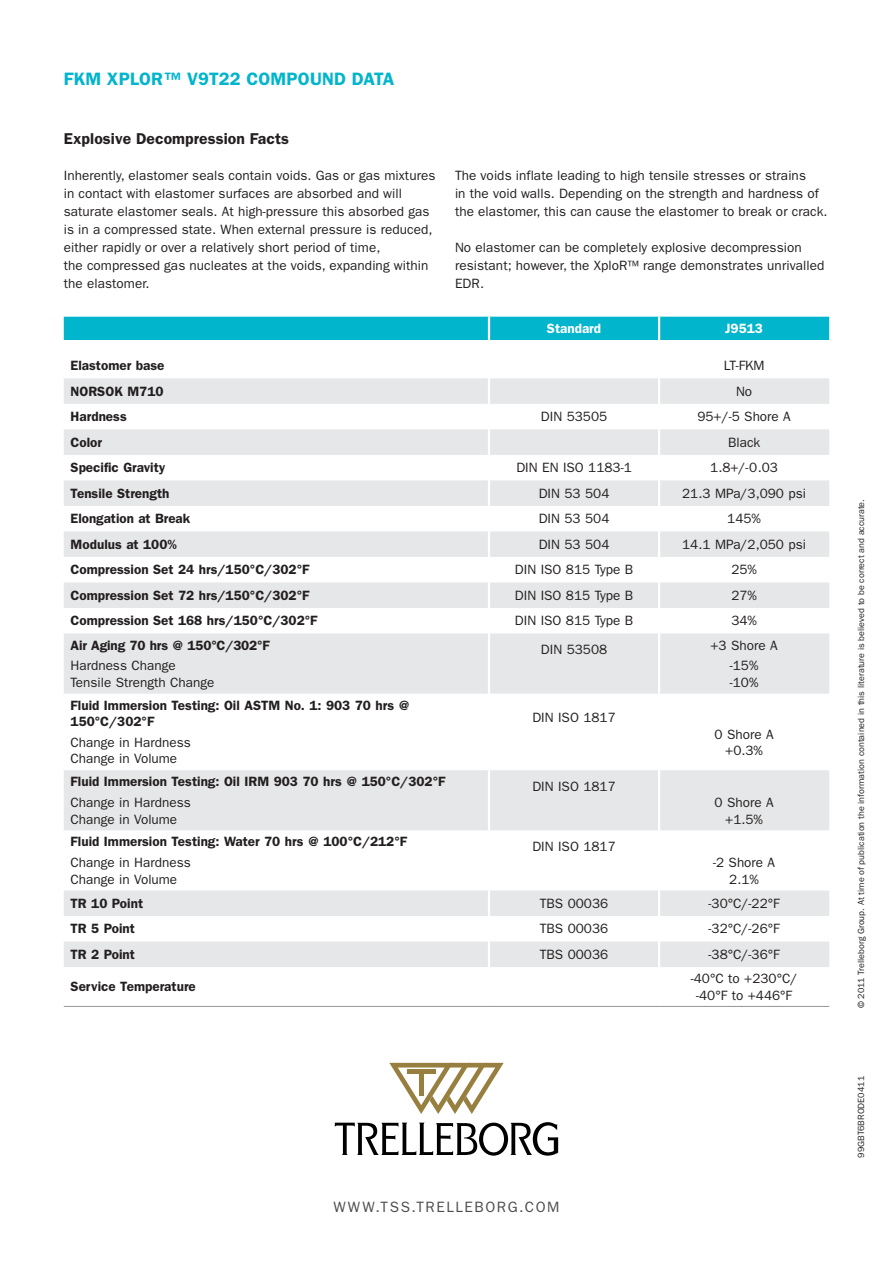
<style>
.page{position:relative;width:893px;height:1263px;background:#fff}
.page>*{position:absolute;margin:0;border:0;box-sizing:border-box;transform-origin:0 0}
.t1{font:600 18px "ITC Franklin Gothic Std";letter-spacing:.01em;color:#00b5cc}
.t2{font:600 15.75px "ITC Franklin Gothic Std";letter-spacing:.005em;color:#231f20}
.t3{font:15px "ITC Franklin Gothic Std";letter-spacing:.105em;color:#231f20}
.Body_Copy{font:13.5px/16.5px "ITC Franklin Gothic Std";letter-spacing:.005em;color:#231f20}
.Body_Copy-2{font:600 13.5px/16.5px "ITC Franklin Gothic Std";color:#231f20}
.t4{font:600 13.5px "ITC Franklin Gothic Std";color:#fff}
.t5{font:9px "ITC Franklin Gothic Std";color:#231f20}
</style>
<div class="page">
<svg style="left:389px;top:1063px;width:115px;height:51px"></svg>
<svg style="left:335px;top:1122px;width:223px;height:33px"></svg>
<div style="left:64px;top:317px;width:765px;height:23px;background:#00b5cc"></div>
<svg style="left:64px;top:378px;width:765px;height:589px;fill:#eeefef"></svg>
<hr style="left:488px;top:317px;width:2px;height:23px;background:#fff">
<hr style="left:658px;top:317px;width:2px;height:23px;background:#fff">
<hr style="left:488px;top:378px;width:2px;height:26px;background:#fff">
<hr style="left:658px;top:378px;width:2px;height:26px;background:#fff">
<hr style="left:488px;top:404px;width:2px;height:25px;background:#fff">
<hr style="left:658px;top:404px;width:2px;height:25px;background:#fff">
<hr style="left:488px;top:429px;width:2px;height:26px;background:#fff">
<hr style="left:658px;top:429px;width:2px;height:26px;background:#fff">
<hr style="left:488px;top:455px;width:2px;height:25px;background:#fff">
<hr style="left:658px;top:455px;width:2px;height:25px;background:#fff">
<hr style="left:488px;top:480px;width:2px;height:26px;background:#fff">
<hr style="left:658px;top:480px;width:2px;height:26px;background:#fff">
<hr style="left:488px;top:506px;width:2px;height:25px;background:#fff">
<hr style="left:658px;top:506px;width:2px;height:25px;background:#fff">
<hr style="left:488px;top:531px;width:2px;height:26px;background:#fff">
<hr style="left:658px;top:531px;width:2px;height:26px;background:#fff">
<hr style="left:488px;top:557px;width:2px;height:25px;background:#fff">
<hr style="left:658px;top:557px;width:2px;height:25px;background:#fff">
<hr style="left:488px;top:582px;width:2px;height:26px;background:#fff">
<hr style="left:658px;top:582px;width:2px;height:26px;background:#fff">
<hr style="left:488px;top:608px;width:2px;height:25px;background:#fff">
<hr style="left:658px;top:608px;width:2px;height:25px;background:#fff">
<hr style="left:488px;top:633px;width:2px;height:61px;background:#fff">
<hr style="left:658px;top:633px;width:2px;height:61px;background:#fff">
<hr style="left:488px;top:694px;width:2px;height:76px;background:#fff">
<hr style="left:658px;top:694px;width:2px;height:76px;background:#fff">
<hr style="left:488px;top:770px;width:2px;height:60px;background:#fff">
<hr style="left:658px;top:770px;width:2px;height:60px;background:#fff">
<hr style="left:488px;top:830px;width:2px;height:60px;background:#fff">
<hr style="left:658px;top:830px;width:2px;height:60px;background:#fff">
<hr style="left:488px;top:890px;width:2px;height:26px;background:#fff">
<hr style="left:658px;top:890px;width:2px;height:26px;background:#fff">
<hr style="left:488px;top:916px;width:2px;height:25px;background:#fff">
<hr style="left:658px;top:916px;width:2px;height:25px;background:#fff">
<hr style="left:488px;top:941px;width:2px;height:26px;background:#fff">
<hr style="left:658px;top:941px;width:2px;height:26px;background:#fff">
<hr style="left:64px;top:1006px;width:425px;height:1px;background:#939598">
<hr style="left:489px;top:1006px;width:170px;height:1px;background:#939598">
<hr style="left:659px;top:1006px;width:170px;height:1px;background:#939598">
<p class="t1" style="left:64px;top:68px;width:332px">FKM XPLOR™ V9T22 COMPOUND DATA</p>
<p class="t2" style="left:64px;top:129px;width:227px">Explosive Decompression Facts</p>
<p class="Body_Copy" style="left:64px;top:167px;width:373px">Inherently, elastomer seals contain voids. Gas or gas mixtures</p>
<p class="Body_Copy" style="left:64px;top:185px;width:340px">in contact with elastomer surfaces are absorbed and will</p>
<p class="Body_Copy" style="left:64px;top:203px;width:367px">saturate elastomer seals. At high-pressure this absorbed gas</p>
<p class="Body_Copy" style="left:64px;top:221px;width:370px;line-height:18px">is in a compressed state. When external pressure is reduced, either rapidly or over a relatively short period of time,<br>the compressed gas nucleates at the voids, expanding within the elastomer.</p>
<p class="Body_Copy" style="left:455px;top:167px;width:374px;line-height:18px">The voids inflate leading to high tensile stresses or strains<br>in the void walls. Depending on the strength and hardness of the elastomer, this can cause the elastomer to break or crack.</p>
<p class="Body_Copy" style="left:455px;top:239px;width:371px;line-height:18px">No elastomer can be completely explosive decompression resistant; however, the XploR™ range demonstrates unrivalled<br>EDR.</p>
<p class="t4" style="left:547px;top:320px;width:56px">Standard</p>
<p class="t4" style="left:725px;top:320px;width:39px">J9513</p>
<p class="Body_Copy-2" style="left:71px;top:357px;width:95px">Elastomer base</p>
<p class="Body_Copy" style="left:724px;top:357px;width:42px">LT-FKM</p>
<p class="Body_Copy-2" style="left:71px;top:383px;width:95px">NORSOK M710</p>
<p class="Body_Copy" style="left:736px;top:383px;width:18px">No</p>
<p class="Body_Copy-2" style="left:71px;top:408px;width:58px">Hardness</p>
<p class="Body_Copy" style="left:541px;top:408px;width:68px">DIN 53505</p>
<p class="Body_Copy" style="left:697px;top:408px;width:95px">95+/-5 Shore A</p>
<p class="Body_Copy-2" style="left:71px;top:434px;width:33px">Color</p>
<p class="Body_Copy" style="left:728px;top:434px;width:34px">Black</p>
<p class="Body_Copy-2" style="left:71px;top:459px;width:96px">Specific Gravity</p>
<p class="Body_Copy" style="left:516px;top:459px;width:117px">DIN EN ISO 1183-1</p>
<p class="Body_Copy" style="left:710px;top:459px;width:69px">1.8+/-0.03</p>
<p class="Body_Copy-2" style="left:71px;top:485px;width:100px">Tensile Strength</p>
<p class="Body_Copy" style="left:539px;top:485px;width:72px">DIN 53 504</p>
<p class="Body_Copy" style="left:682px;top:485px;width:125px">21.3 MPa/3,090 psi</p>
<p class="Body_Copy-2" style="left:71px;top:510px;width:121px">Elongation at Break</p>
<p class="Body_Copy" style="left:539px;top:511px;width:72px">DIN 53 504</p>
<p class="Body_Copy" style="left:727px;top:511px;width:35px">145%</p>
<p class="Body_Copy-2" style="left:71px;top:536px;width:108px">Modulus at 100%</p>
<p class="Body_Copy" style="left:539px;top:536px;width:72px">DIN 53 504</p>
<p class="Body_Copy" style="left:682px;top:536px;width:125px">14.1 MPa/2,050 psi</p>
<p class="Body_Copy-2" style="left:71px;top:561px;width:240px">Compression Set 24 hrs/150°C/302°F</p>
<p class="Body_Copy" style="left:515px;top:562px;width:120px">DIN ISO 815 Type B</p>
<p class="Body_Copy" style="left:731px;top:562px;width:27px">25%</p>
<p class="Body_Copy-2" style="left:71px;top:587px;width:240px">Compression Set 72 hrs/150°C/302°F</p>
<p class="Body_Copy" style="left:515px;top:587px;width:120px">DIN ISO 815 Type B</p>
<p class="Body_Copy" style="left:731px;top:587px;width:27px">27%</p>
<p class="Body_Copy-2" style="left:71px;top:612px;width:248px">Compression Set 168 hrs/150°C/302°F</p>
<p class="Body_Copy" style="left:515px;top:613px;width:120px">DIN ISO 815 Type B</p>
<p class="Body_Copy" style="left:731px;top:613px;width:27px">34%</p>
<p class="Body_Copy-2" style="left:71px;top:637px;width:201px">Air Aging 70 hrs @ 150°C/302°F</p>
<p class="Body_Copy" style="left:71px;top:658px;width:145px">Hardness Change<br>Tensile Strength Change</p>
<p class="Body_Copy" style="left:541px;top:641px;width:68px">DIN 53508</p>
<p class="Body_Copy" style="left:710px;top:637px;width:69px">+3 Shore A</p>
<p class="Body_Copy" style="left:730px;top:658px;width:30px">-15% -10%</p>
<p class="Body_Copy-2" style="left:71px;top:697px;width:340px">Fluid Immersion Testing: Oil ASTM No. 1: 903 70 hrs @<br>150°C/302°F</p>
<p class="Body_Copy" style="left:71px;top:734px;width:122px">Change in Hardness<br>Change in Volume</p>
<p class="Body_Copy-2" style="left:71px;top:773px;width:376px">Fluid Immersion Testing: Oil IRM 903 70 hrs @ 150°C/302°F</p>
<p class="Body_Copy" style="left:71px;top:794px;width:122px">Change in Hardness<br>Change in Volume</p>
<p class="Body_Copy-2" style="left:71px;top:833px;width:338px">Fluid Immersion Testing: Water 70 hrs @ 100°C/212°F</p>
<p class="Body_Copy" style="left:71px;top:854px;width:122px">Change in Hardness<br>Change in Volume</p>
<p class="Body_Copy" style="left:532px;top:710px;width:85px">DIN ISO 1817</p>
<p class="Body_Copy" style="left:532px;top:778px;width:85px">DIN ISO 1817</p>
<p class="Body_Copy" style="left:532px;top:838px;width:85px">DIN ISO 1817</p>
<p class="Body_Copy" style="left:715px;top:726px;width:61px;text-align:center">0 Shore A +0.3%</p>
<p class="Body_Copy" style="left:715px;top:794px;width:61px;text-align:center">0 Shore A +1.5%</p>
<p class="Body_Copy" style="left:713px;top:854px;width:64px;text-align:center">-2 Shore A<br>2.1%</p>
<p class="Body_Copy-2" style="left:71px;top:895px;width:74px">TR 10 Point</p>
<p class="Body_Copy" style="left:540px;top:895px;width:70px">TBS 00036</p>
<p class="Body_Copy" style="left:709px;top:895px;width:73px">-30°C/-22°F</p>
<p class="Body_Copy-2" style="left:71px;top:920px;width:66px">TR 5 Point</p>
<p class="Body_Copy" style="left:540px;top:921px;width:70px">TBS 00036</p>
<p class="Body_Copy" style="left:709px;top:921px;width:73px">-32°C/-26°F</p>
<p class="Body_Copy-2" style="left:71px;top:946px;width:66px">TR 2 Point</p>
<p class="Body_Copy" style="left:540px;top:946px;width:70px">TBS 00036</p>
<p class="Body_Copy" style="left:709px;top:946px;width:73px">-38°C/-36°F</p>
<p class="Body_Copy-2" style="left:71px;top:978px;width:127px">Service Temperature</p>
<p class="Body_Copy" style="left:691px;top:970px;width:108px;text-align:center">-40°C to +230°C/ -40°F to +446°F</p>
<p class="t3" style="left:333px;top:1198px;width:228px">WWW.TSS.TRELLEBORG.COM</p>
<p class="t5" style="left:856px;top:1008px;width:511px;rotate:-90deg">© 2011 Trelleborg Group. At time of publication the information contained in this literature is believed to be correct and accurate.</p>
<p class="t5" style="left:856px;top:1158px;width:83px;rotate:-90deg">99GBT6BRODE0411</p>
</div>
